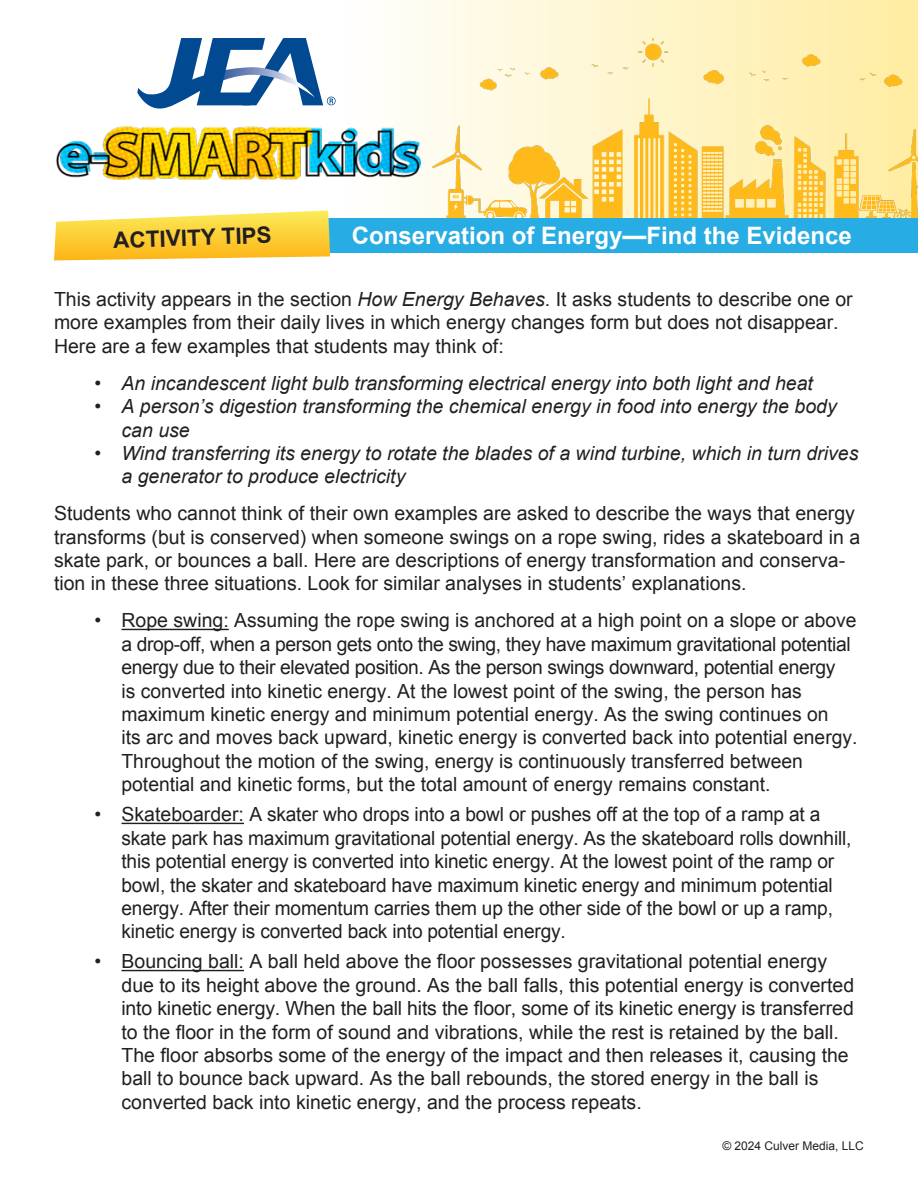
<style>
.page{position:relative;width:918px;height:1188px;background:#fff}
.page>*{position:absolute;margin:0;border:0;box-sizing:border-box;transform-origin:0 0}
.t1{font:700 24px "Arial";color:#fff}
.t2{font:700 22.5px "Arial";color:#231f20}
.t3{font:19.5px/23.4px "Arial";color:#231f20}
.t4{font:italic 19.5px/23.4px "Arial";color:#231f20}
.t5{font:12px "Arial";color:#231f20}
.s1{font-style:italic}
</style>
<div class="page">
<img style="left:401px;top:0;width:517px;height:218px">
<img style="left:432px;top:39px;width:486px;height:179px">
<img style="left:55px;top:121px;width:365px;height:71px">
<div style="left:282px;top:218px;width:636px;height:35px;background:#27ade3"></div>
<svg style="left:54px;top:210px;width:276px;height:50px;background:#fcd555"></svg>
<hr style="left:122px;top:629px;width:107px;height:1px;background:#231f20">
<hr style="left:122px;top:823px;width:122px;height:1px;background:#231f20">
<hr style="left:122px;top:970px;width:122px;height:1px;background:#231f20">
<svg style="left:137px;top:38px;width:199px;height:71px"></svg>
<p class="t2" style="left:113px;top:225px;width:160px;rotate:-2deg">ACTIVITY TIPS</p>
<p class="t1" style="left:352px;top:220px;width:502px">Conservation of Energy—Find the Evidence</p>
<p class="t3" style="left:54px;top:288px;width:800px">This activity appears in the section <span class="s1">How Energy Behaves</span>. It asks students to describe one or more examples from their daily lives in which energy changes form but does not disappear.<br>Here are a few examples that students may think of:</p>
<p class="t4" style="left:94px;top:372px;width:720px">• An incandescent light bulb transforming electrical energy into both light and heat</p>
<p class="t4" style="left:122px;top:395px;width:717px;text-indent:-27px">• A person’s digestion transforming the chemical energy in food into energy the body can use</p>
<p class="t4" style="left:122px;top:442px;width:738px;text-indent:-27px">• Wind transferring its energy to rotate the blades of a wind turbine, which in turn drives a generator to produce electricity</p>
<p class="t3" style="left:54px;top:502px;width:808px">Students who cannot think of their own examples are asked to describe the ways that energy transforms (but is conserved) when someone swings on a rope swing, rides a skateboard in a skate park, or bounces a ball. Here are descriptions of energy transformation and conserva&shy;tion in these three situations. Look for similar analyses in students’ explanations.</p>
<p class="t3" style="left:122px;top:609px;width:738px;text-indent:-27px">• Rope swing: Assuming the rope swing is anchored at a high point on a slope or above a drop-off, when a person gets onto the swing, they have maximum gravitational potential energy due to their elevated position. As the person swings downward, potential energy<br>is converted into kinetic energy. At the lowest point of the swing, the person has maximum kinetic energy and minimum potential energy. As the swing continues on<br>its arc and moves back upward, kinetic energy is converted back into potential energy.<br>Throughout the motion of the swing, energy is continuously transferred between potential and kinetic forms, but the total amount of energy remains constant.</p>
<p class="t3" style="left:122px;top:803px;width:732px;text-indent:-27px">• Skateboarder: A skater who drops into a bowl or pushes off at the top of a ramp at a skate park has maximum gravitational potential energy. As the skateboard rolls downhill, this potential energy is converted into kinetic energy. At the lowest point of the ramp or bowl, the skater and skateboard have maximum kinetic energy and minimum potential energy. After their momentum carries them up the other side of the bowl or up a ramp, kinetic energy is converted back into potential energy.</p>
<p class="t3" style="left:122px;top:950px;width:734px;text-indent:-27px">• Bouncing ball: A ball held above the floor possesses gravitational potential energy due to its height above the ground. As the ball falls, this potential energy is converted into kinetic energy. When the ball hits the floor, some of its kinetic energy is transferred to the floor in the form of sound and vibrations, while the rest is retained by the ball.<br>The floor absorbs some of the energy of the impact and then releases it, causing the ball to bounce back upward. As the ball rebounds, the stored energy in the ball is converted back into kinetic energy, and the process repeats.</p>
<p class="t5" style="left:722px;top:1138px;width:143px">© 2024 Culver Media, LLC</p>
</div>
